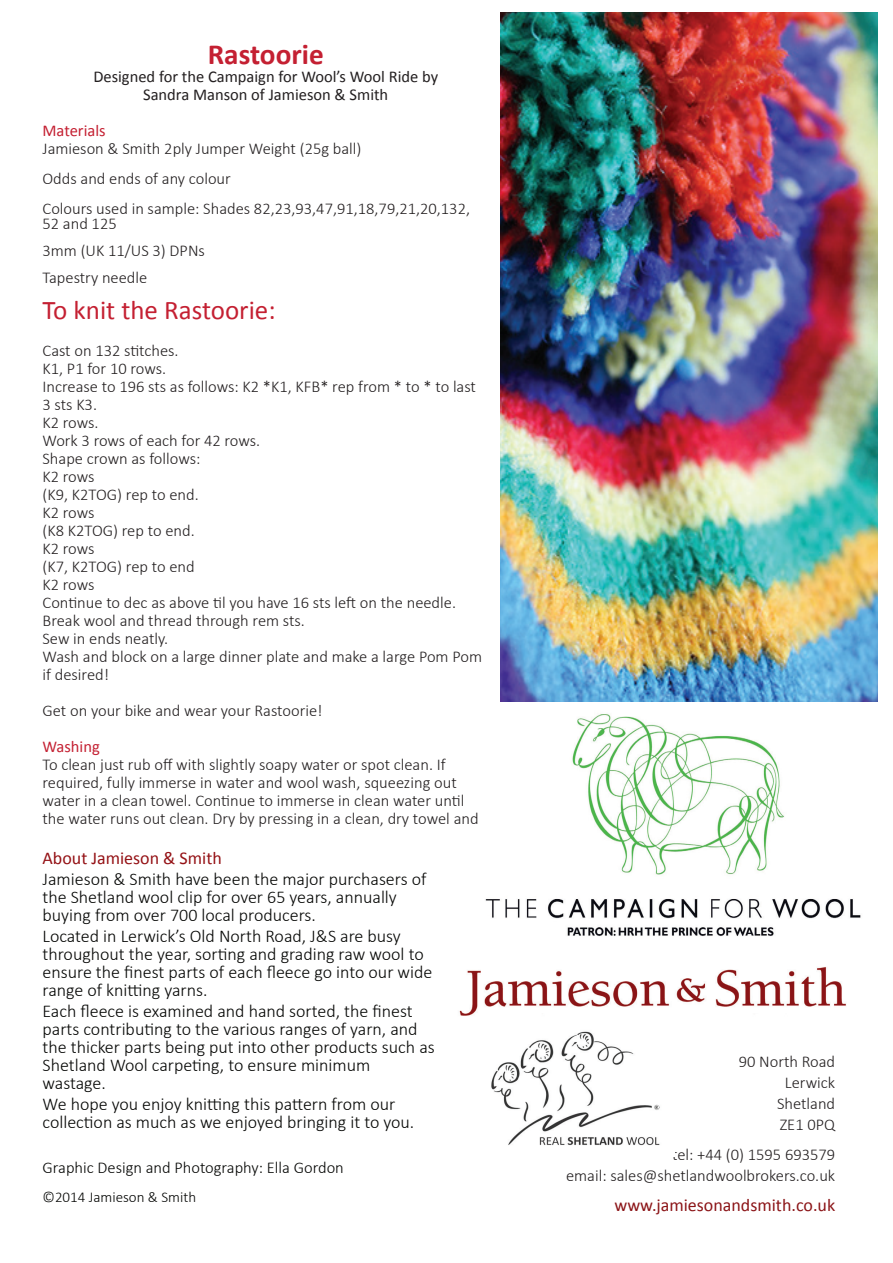
<style>
.page{position:relative;width:893px;height:1263px;background:#fff}
.page>*{position:absolute;margin:0;border:0;box-sizing:border-box;transform-origin:0 0}
.t1{font:700 29.25px "Calibri";color:#c42032}
.t2{font:27px "Calibri";color:#c42032}
.t3{font:300 18px/18px "Calibri";color:#040503}
.t4{font:18px "Calibri";color:#8b1417}
.t5{font:18px "Calibri";color:#941115}
.t6{font:300 16.5px/18px "Calibri";color:#231f20}
.t7{font:16.5px/18px "Calibri";color:#231f20;text-align:center}
.t8{font:300 16.5px "Calibri";color:#040503}
.t9{font:16.5px "Calibri";color:#c42032}
.t10{font:300 15px "Calibri";color:#040503}
</style>
<div class="page">
<img style="left:485px;top:714px;width:376px;height:222px">
<img style="left:459px;top:967px;width:387px;height:49px">
<img style="left:491px;top:1031px;width:169px;height:115px">
<img style="left:500px;top:13px;width:378px;height:689px">
<h1 class="t1" style="left:208px;top:34px;width:117px">Rastoorie</h1>
<p class="t7" style="left:93px;top:68px;width:346px">Designed for the Campaign for Wool’s Wool Ride by<br>Sandra Manson of Jamieson &amp; Smith</p>
<p class="t9" style="left:43px;top:120px;width:65px">Materials</p>
<p class="t6" style="left:43px;top:134px;width:429px;line-height:30px">Jamieson &amp; Smith 2ply Jumper Weight (25g ball)<br>Odds and ends of any colour<br>Colours used in sample: Shades 82,23,93,47,91,18,79,21,20,132,</p>
<p class="t6" style="left:43px;top:210px;width:164px;line-height:27px">52 and 125<br>3mm (UK 11/US 3) DPNs<br>Tapestry needle</p>
<h2 class="t2" style="left:43px;top:292px;width:235px">To knit the Rastoorie:</h2>
<p class="t6" style="left:43px;top:341px;width:441px">Cast on 132 stitches.<br>K1, P1 for 10 rows.<br>Increase to 196 sts as follows: K2 *K1, KFB* rep from * to * to last<br>3 sts K3.<br>K2 rows.<br>Work 3 rows of each for 42 rows.<br>Shape crown as follows:<br>K2 rows<br>(K9, K2TOG) rep to end.<br>K2 rows<br>(K8 K2TOG) rep to end.<br>K2 rows<br>(K7, K2TOG) rep to end<br>K2 rows<br>Continue to dec as above til you have 16 sts left on the needle.<br>Break wool and thread through rem sts.<br>Sew in ends neatly.<br>Wash and block on a large dinner plate and make a large Pom Pom if desired!</p>
<p class="t6" style="left:43px;top:701px;width:282px">Get on your bike and wear your Rastoorie!</p>
<p class="t9" style="left:43px;top:735px;width:59px">Washing</p>
<p class="t6" style="left:43px;top:755px;width:438px">To clean just rub off with slightly soapy water or spot clean. If required, fully immerse in water and wool wash, squeezing out water in a clean towel. Continue to immerse in clean water until the water runs out clean. Dry by pressing in a clean, dry towel and</p>
<p class="t5" style="left:43px;top:845px;width:181px">About Jamieson &amp; Smith</p>
<p class="t3" style="left:43px;top:870px;width:385px">Jamieson &amp; Smith have been the major purchasers of the Shetland wool clip for over 65 years, annually buying from over 700 local producers.</p>
<p class="t3" style="left:43px;top:927px;width:391px">Located in Lerwick’s Old North Road, J&amp;S are busy throughout the year, sorting and grading raw wool to ensure the finest parts of each fleece go into our wide range of knitting yarns.</p>
<p class="t3" style="left:43px;top:1002px;width:394px">Each fleece is examined and hand sorted, the finest parts contributing to the various ranges of yarn, and the thicker parts being put into other products such as Shetland Wool carpeting, to ensure minimum wastage.</p>
<p class="t3" style="left:43px;top:1095px;width:373px">We hope you enjoy knitting this pattern from our collection as much as we enjoyed bringing it to you.</p>
<p class="t8" style="left:43px;top:1157px;width:303px">Graphic Design and Photography: Ella Gordon</p>
<p class="t10" style="left:43px;top:1187px;width:155px">©2014 Jamieson &amp; Smith</p>
<p class="t6" style="left:739px;top:1051px;width:98px;line-height:21px;text-align:right">90 North Road<br>Lerwick<br>Shetland<br>ZE1 0PQ</p>
<p class="t6" style="left:566px;top:1144px;width:271px;line-height:21px;text-align:right">tel: +44 (0) 1595 693579<br>email: sales@shetlandwoolbrokers.co.uk</p>
<p class="t4" style="left:614px;top:1192px;width:222px">www.jamiesonandsmith.co.uk</p>
</div>
